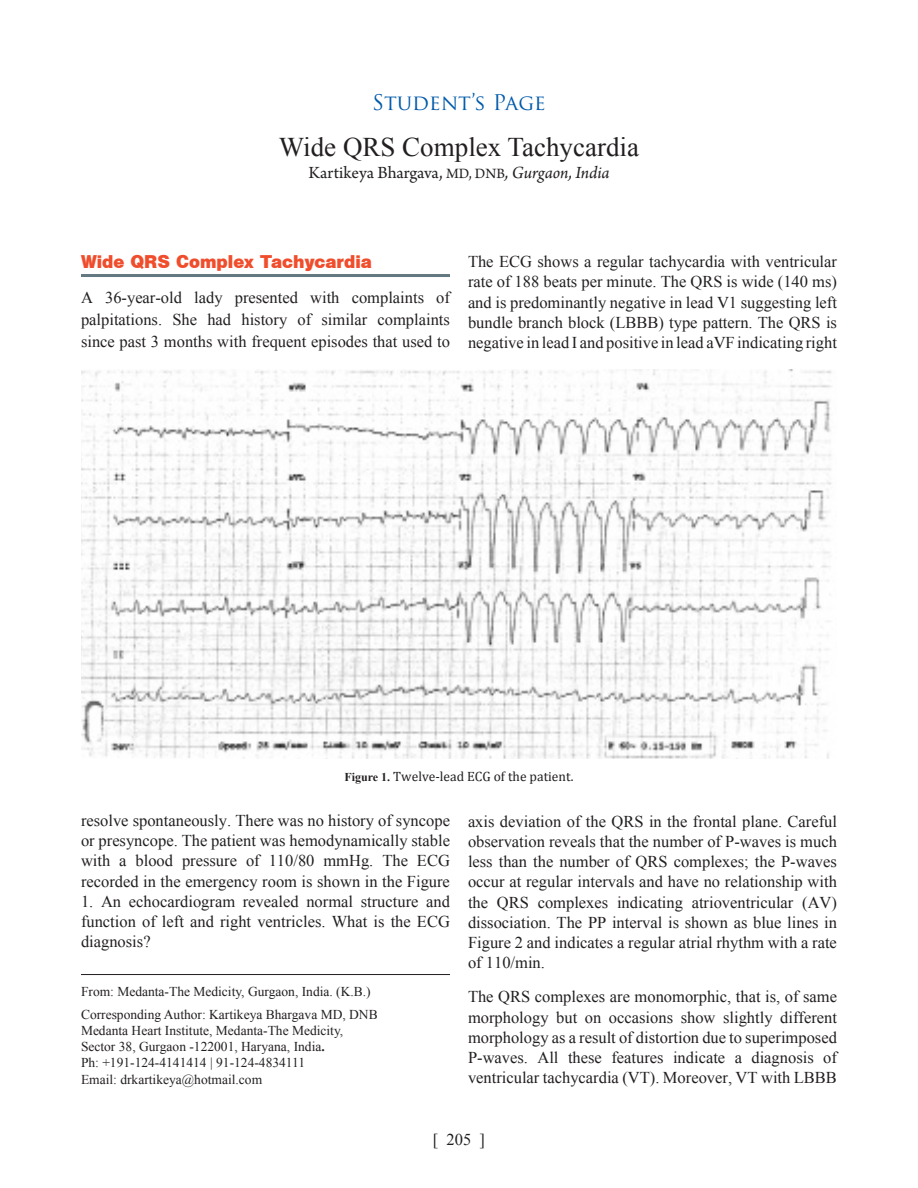
<style>
.page{position:relative;width:918px;height:1188px;background:#fff}
.page>*{position:absolute;margin:0;border:0;box-sizing:border-box;transform-origin:0 0}
.Article_Authors{font:27px "Times New Roman";color:#231f20}
.Article_Heading{font:21px "Trajan Pro";color:#015aaa}
.Article_Authors-2{font:18px "Arno Pro";letter-spacing:-.005em;color:#231f20}
.t1{font:16.5px/20.2px "Times New Roman";color:#231f20;text-align:justify}
.Para-heading1{font:16.5px "Swiss 721 BT Black No 2";color:#f04d2c}
.Author_Address{font:13.5px/16.2px "Times New Roman";color:#231f20}
.Tables{font:13.5px "Cambria";color:#231f20}
.s1{font-size:15px}
.s2{font-style:italic}
.s3{font-family:"Times New Roman";font-weight:700;font-size:12px}
.s4{font-weight:700}
</style>
<div class="page">
<hr style="left:81px;top:974px;width:369px;height:1px;background:#231f20">
<img style="left:81px;top:369px;width:751px;height:389px">
<hr style="left:81px;top:274px;width:369px;height:3px;background:#647882">
<p class="Article_Heading" style="left:372px;top:89px;width:175px">Student’s Page</p>
<p class="Article_Authors" style="left:279px;top:129px;width:362px">Wide QRS Complex Tachycardia</p>
<p class="Article_Authors-2" style="left:308px;top:162px;width:303px">Kartikeya Bhargava, <span class="s1">MD, DNB</span><span class="s2">, Gurgaon, India</span></p>
<p class="Para-heading1" style="left:81px;top:251px;width:292px">Wide QRS Complex Tachycardia</p>
<p class="t1" style="left:81px;top:287px;width:371px;line-height:21.8px">A 36-year-old lady presented with complaints of palpitations. She had history of similar complaints since past 3 months with frequent episodes that used to</p>
<p class="t1" style="left:468px;top:251px;width:371px">The ECG shows a regular tachycardia with ventricular rate of 188 beats per minute. The QRS is wide (140 ms) and is predominantly negative in lead V1 suggesting left bundle branch block (LBBB) type pattern. The QRS is negative in lead I and positive in lead aVF indicating right</p>
<p class="Tables" style="left:345px;top:769px;width:230px"><span class="s3">Figure 1.</span> Twelve-lead ECG of the patient.</p>
<p class="t1" style="left:81px;top:810px;width:371px">resolve spontaneously. There was no history of syncope or presyncope. The patient was hemodynamically stable with a blood pressure of 110/80 mmHg. The ECG recorded in the emergency room is shown in the Figure</p>
<p class="t1" style="left:81px;top:891px;width:370px">1. An echocardiogram revealed normal structure and function of left and right ventricles. What is the ECG diagnosis?</p>
<p class="Author_Address" style="left:81px;top:983px;width:291px">From: Medanta-The Medicity, Gurgaon, India. (K.B.)</p>
<p class="Author_Address" style="left:81px;top:1006px;width:298px">Corresponding Author: Kartikeya Bhargava MD, DNB Medanta Heart Institute, Medanta-The Medicity, Sector 38, Gurgaon -122001, Haryana, India<span class="s4">.<br></span>Ph: +191-124-4141414 | 91-124-4834111<br>Email: drkartikeya@hotmail.com</p>
<p class="t1" style="left:468px;top:811px;width:371px">axis deviation of the QRS in the frontal plane. Careful observation reveals that the number of P-waves is much less than the number of QRS complexes; the P-waves occur at regular intervals and have no relationship with the QRS complexes indicating atrioventricular (AV) dissociation. The PP interval is shown as blue lines in Figure 2 and indicates a regular atrial rhythm with a rate of 110/min.</p>
<p class="t1" style="left:468px;top:986px;width:371px">The QRS complexes are monomorphic, that is, of same morphology but on occasions show slightly different morphology as a result of distortion due to superimposed P-waves. All these features indicate a diagnosis of ventricular tachycardia (VT). Moreover, VT with LBBB</p>
<p class="t1" style="left:433px;top:1130px;width:54px">[ 205 ]</p>
</div>
